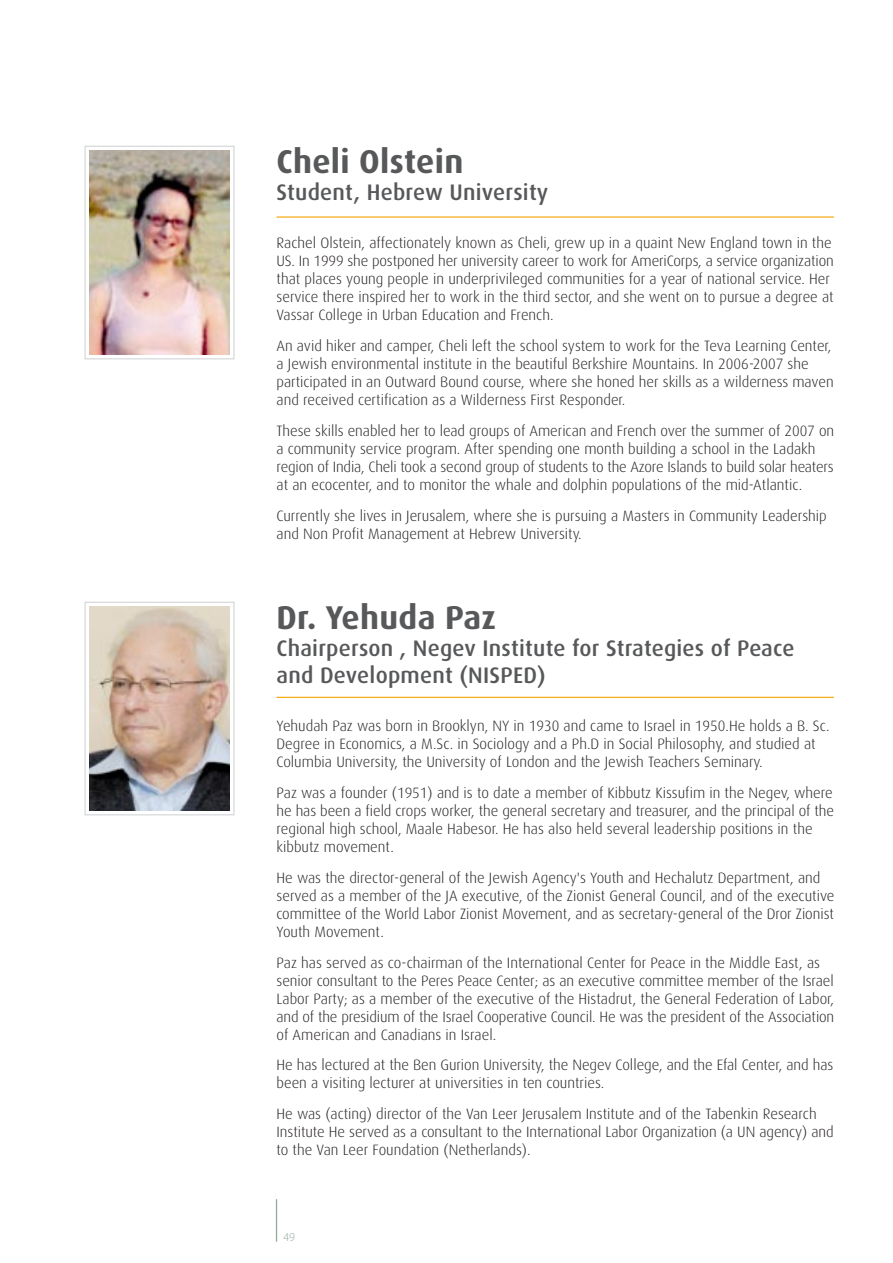
<style>
.page{position:relative;width:893px;height:1263px;background:#fff}
.page>*{position:absolute;margin:0;border:0;box-sizing:border-box;transform-origin:0 0}
.t1{font:700 33px "Dax";letter-spacing:.01em;color:#57585a}
.t2{font:500 22.5px/27px "Dax";letter-spacing:.01em;color:#57585a}
.t3{font:300 15px/18px "Dax";color:#231f20}
.t4{font:12px "Myriad PS Light";color:#93a99c}
</style>
<div class="page">
<hr style="left:276px;top:1199px;width:1px;height:43px;background:#93a99c">
<div style="left:85px;top:602px;width:149px;height:213px;border:1px solid #d1d2d4"></div>
<img style="left:89px;top:607px;width:141px;height:204px">
<hr style="left:276px;top:697px;width:557px;height:1px;background:#f6ab1b">
<div style="left:85px;top:146px;width:149px;height:213px;border:1px solid #d1d2d4"></div>
<img style="left:89px;top:151px;width:141px;height:204px">
<hr style="left:276px;top:216px;width:557px;height:2px;background:#f6ab1b">
<h1 class="t1" style="left:276px;top:145px;width:188px">Cheli Olstein</h1>
<h2 class="t2" style="left:276px;top:179px;width:273px">Student, Hebrew University</h2>
<p class="t3" style="left:276px;top:235px;width:558px">Rachel Olstein, affectionately known as Cheli, grew up in a quaint New England town in the US. In 1999 she postponed her university career to work for AmeriCorps, a service organization that places young people in underprivileged communities for a year of national service. Her service there inspired her to work in the third sector, and she went on to pursue a degree at Vassar College in Urban Education and French.</p>
<p class="t3" style="left:276px;top:338px;width:558px">An avid hiker and camper, Cheli left the school system to work for the Teva Learning Center, a Jewish environmental institute in the beautiful Berkshire Mountains. In 2006-2007 she participated in an Outward Bound course, where she honed her skills as a wilderness maven and received certification as a Wilderness First Responder.</p>
<p class="t3" style="left:276px;top:422px;width:559px">These skills enabled her to lead groups of American and French over the summer of 2007 on a community service program. After spending one month building a school in the Ladakh region of India, Cheli took a second group of students to the Azore Islands to build solar heaters at an ecocenter, and to monitor the whale and dolphin populations of the mid-Atlantic.</p>
<p class="t3" style="left:276px;top:507px;width:551px">Currently she lives in Jerusalem, where she is pursuing a Masters in Community Leadership and Non Profit Management at Hebrew University.</p>
<h1 class="t1" style="left:276px;top:601px;width:221px">Dr. Yehuda Paz</h1>
<h2 class="t2" style="left:276px;top:635px;width:519px">Chairperson , Negev Institute for Strategies of Peace and Development (NISPED)</h2>
<p class="t3" style="left:276px;top:718px;width:554px">Yehudah Paz was born in Brooklyn, NY in 1930 and came to Israel in 1950.He holds a B. Sc.<br>Degree in Economics, a M.Sc. in Sociology and a Ph.D in Social Philosophy, and studied at<br>Columbia University, the University of London and the Jewish Teachers Seminary.</p>
<p class="t3" style="left:276px;top:785px;width:559px">Paz was a founder (1951) and is to date a member of Kibbutz Kissufim in the Negev, where he has been a field crops worker, the general secretary and treasurer, and the principal of the regional high school, Maale Habesor. He has also held several leadership positions in the kibbutz movement.</p>
<p class="t3" style="left:276px;top:869px;width:559px">He was the director-general of the Jewish Agency's Youth and Hechalutz Department, and served as a member of the JA executive, of the Zionist General Council, and of the executive committee of the World Labor Zionist Movement, and as secretary-general of the Dror Zionist Youth Movement.</p>
<p class="t3" style="left:276px;top:954px;width:559px">Paz has served as co-chairman of the International Center for Peace in the Middle East, as senior consultant to the Peres Peace Center; as an executive committee member of the Israel Labor Party; as a member of the executive of the Histadrut, the General Federation of Labor, and of the presidium of the Israel Cooperative Council. He was the president of the Association of American and Canadians in Israel.</p>
<p class="t3" style="left:276px;top:1057px;width:558px">He has lectured at the Ben Gurion University, the Negev College, and the Efal Center, and has been a visiting lecturer at universities in ten countries.</p>
<p class="t3" style="left:276px;top:1106px;width:558px">He was (acting) director of the Van Leer Jerusalem Institute and of the Tabenkin Research<br>Institute He served as a consultant to the International Labor Organization (a UN agency) and to the Van Leer Foundation (Netherlands).</p>
<p class="t4" style="left:283px;top:1233px;width:13px">49</p>
</div>
